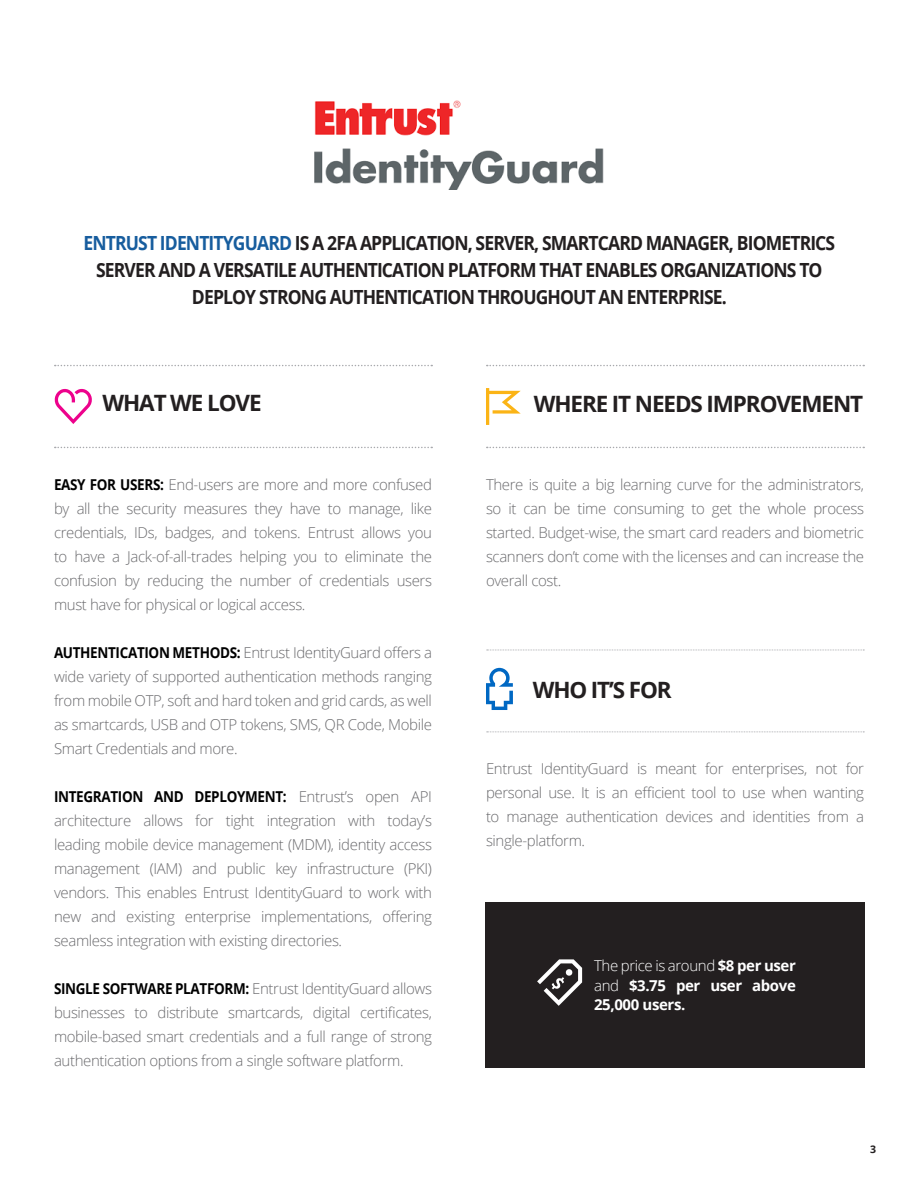
<style>
.page{position:relative;width:918px;height:1188px;background:#fff}
.page>*{position:absolute;margin:0;border:0;box-sizing:border-box;transform-origin:0 0}
.t1{font:700 22.5px "Open Sans";letter-spacing:-.05em;color:#231f20}
.t2{font:700 19.5px/27px "Open Sans";letter-spacing:-.05em;color:#231f20;text-align:center;scale:.9 1}
.t3{font:300 15px/24px "Open Sans";letter-spacing:-.025em;color:#6b6b6e;text-align:justify}
.t4{font:700 15px/19.5px "Open Sans";letter-spacing:-.025em;color:#fff;text-align:justify}
.t5{font:700 10.5px "Open Sans";color:#231f20}
.s1{color:#175d9e}
.s2{font-weight:700;color:#000}
.s3{font-weight:300}
</style>
<div class="page">
<svg style="left:54px;top:389px;width:38px;height:35px"></svg>
<svg style="left:486px;top:388px;width:35px;height:37px"></svg>
<svg style="left:55px;top:447px;width:377px;height:1px"></svg>
<svg style="left:487px;top:732px;width:377px;height:1px"></svg>
<svg style="left:487px;top:447px;width:377px;height:1px"></svg>
<svg style="left:55px;top:365px;width:377px;height:1px"></svg>
<svg style="left:487px;top:650px;width:377px;height:1px"></svg>
<svg style="left:487px;top:365px;width:377px;height:1px"></svg>
<svg style="left:486px;top:668px;width:27px;height:42px"></svg>
<img style="left:314px;top:101px;width:290px;height:89px">
<div style="left:485px;top:902px;width:380px;height:166px;background:#231f20"></div>
<svg style="left:537px;top:959px;width:45px;height:47px"></svg>
<p class="t2" style="left:83px;top:229px;width:837px"><span class="s1">ENTRUST IDENTITYGUARD</span> IS A 2FA APPLICATION, SERVER, SMARTCARD MANAGER, BIOMETRICS<br>SERVER AND A VERSATILE AUTHENTICATION PLATFORM THAT ENABLES ORGANIZATIONS TO<br>DEPLOY STRONG AUTHENTICATION THROUGHOUT AN ENTERPRISE.</p>
<p class="t1" style="left:103px;top:387px;width:161px">WHAT WE LOVE</p>
<p class="t1" style="left:534px;top:388px;width:331px">WHERE IT NEEDS IMPROVEMENT</p>
<p class="t3" style="left:54px;top:472px;width:380px"><span class="s2">EASY FOR USERS:</span> End-users are more and more confused by all the security measures they have to manage, like credentials, IDs, badges, and tokens. Entrust allows you to have a Jack-of-all-trades helping you to eliminate the confusion by reducing the number of credentials users must have for physical or logical access.</p>
<p class="t3" style="left:54px;top:640px;width:380px"><span class="s2">AUTHENTICATION METHODS:</span> Entrust IdentityGuard offers a wide variety of supported authentication methods ranging from mobile OTP, soft and hard token and grid cards, as well as smartcards, USB and OTP tokens, SMS, QR Code, Mobile Smart Credentials and more.</p>
<p class="t3" style="left:54px;top:784px;width:380px"><span class="s2">INTEGRATION AND DEPLOYMENT:</span> Entrust’s open API architecture allows for tight integration with today’s leading mobile device management (MDM), identity access management (IAM) and public key infrastructure (PKI) vendors. This enables Entrust IdentityGuard to work with new and existing enterprise implementations, offering seamless integration with existing directories.</p>
<p class="t3" style="left:54px;top:976px;width:380px"><span class="s2">SINGLE SOFTWARE PLATFORM:</span> Entrust IdentityGuard allows businesses to distribute smartcards, digital certificates, mobile-based smart credentials and a full range of strong authentication options from a single software platform.</p>
<p class="t3" style="left:486px;top:472px;width:380px">There is quite a big learning curve for the administrators, so it can be time consuming to get the whole process started. Budget-wise, the smart card readers and biometric scanners don’t come with the licenses and can increase the overall cost.</p>
<p class="t1" style="left:533px;top:674px;width:141px">WHO IT’S FOR</p>
<p class="t3" style="left:486px;top:756px;width:380px">Entrust IdentityGuard is meant for enterprises, not for personal use. It is an efficient tool to use when wanting to manage authentication devices and identities from a single-platform.</p>
<p class="t4" style="left:594px;top:956px;width:203px"><span class="s3">The price is around</span> $8 per user <span class="s3">and</span> $3.75 per user above 25,000 users.</p>
<p class="t5" style="left:870px;top:1141px;width:7px">3</p>
</div>
